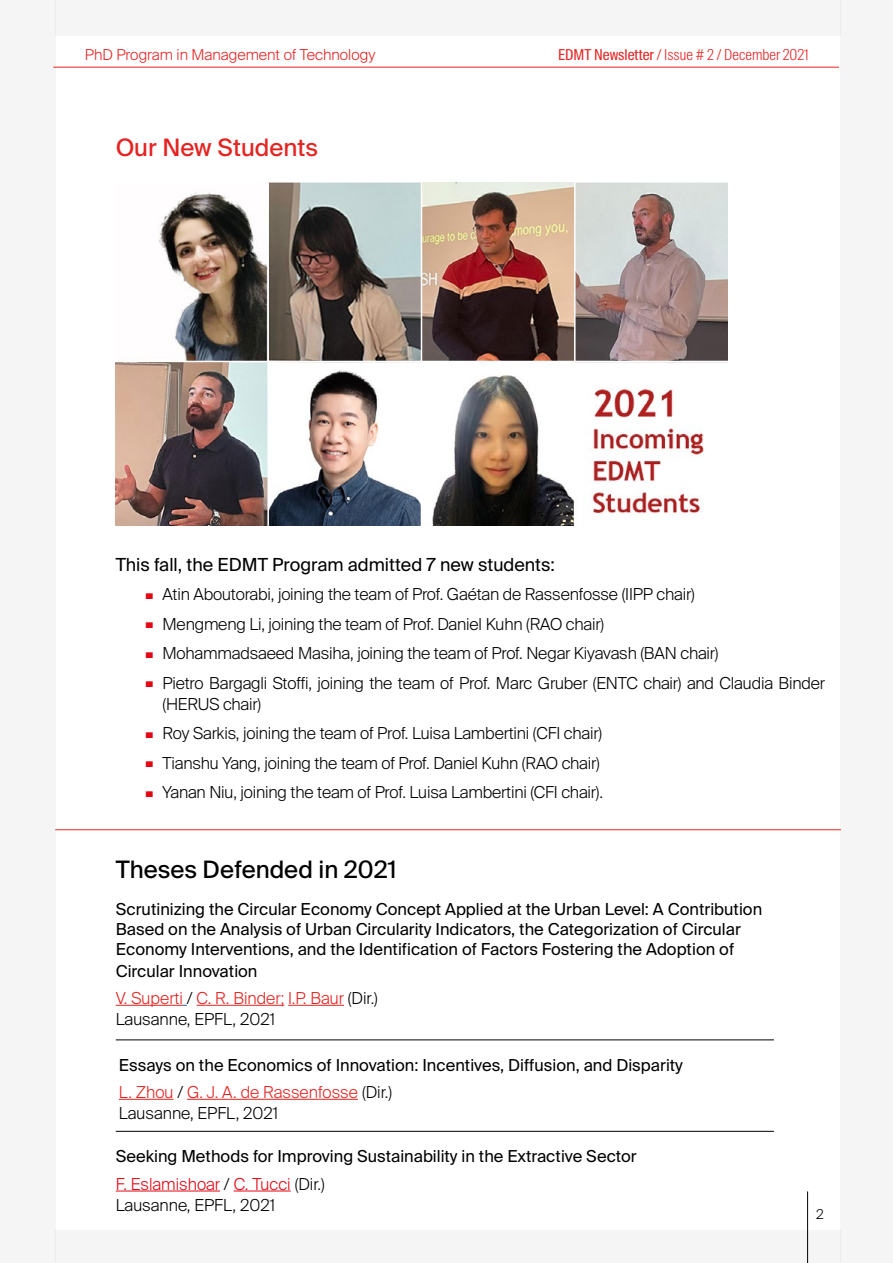
<style>
.page{position:relative;width:893px;height:1263px;background:#fff}
.page>*{position:absolute;margin:0;border:0;box-sizing:border-box;transform-origin:0 0}
.t1{font:24px "Suisse Intl";color:#000}
.t2{font:24px "Suisse Intl";color:#e52321}
.t3{font:18px "Suisse Intl";color:#000}
.t4{font:300 16.5px/21px "Suisse Intl";letter-spacing:-.01em;color:#000}
.t5{font:16.5px/19.8px "Suisse Intl";color:#000}
.t6{font:300 16.5px/27.3px "Suisse Intl";color:#e52321}
.t7{font:300 15px "Suisse Intl Cond";color:#e52321}
.t8{font:300 15px "Suisse Intl";color:#e52321}
.t9{font:300 13.5px "Suisse Intl";color:#000}
.s1{font-weight:400}
.s2{font-weight:200;font-size:10.5px;color:#e30613}
.s3{font-weight:400;color:#000}
.s4{color:#000}
.s5{font-weight:300;color:#e52321}
.s6{font-weight:300}
.s7{font-weight:300;color:#e30613}
</style>
<div class="page">
<div style="left:0;top:0;width:55px;height:1263px;background:#f5f5f5"></div>
<div style="left:841px;top:0;width:52px;height:1263px;background:#f5f5f5"></div>
<div style="left:55px;top:1230px;width:786px;height:33px;background:#f5f5f5"></div>
<div style="left:55px;top:0;width:786px;height:36px;background:#f5f5f5"></div>
<hr style="left:53px;top:67px;width:786px;height:1px;background:#e52321">
<hr style="left:807px;top:1191px;width:1px;height:72px;background:#000">
<img style="left:116px;top:183px;width:612px;height:343px">
<hr style="left:267px;top:183px;width:2px;height:343px;background:#fff">
<hr style="left:421px;top:175px;width:1px;height:358px;background:#fff">
<hr style="left:574px;top:171px;width:2px;height:358px;background:#fff">
<hr style="left:110px;top:361px;width:624px;height:1px;background:#fff">
<hr style="left:55px;top:829px;width:786px;height:1px;background:#e52321">
<hr style="left:116px;top:1005px;width:67px;height:1px;background:#e52321">
<hr style="left:197px;top:1005px;width:87px;height:1px;background:#e52321">
<hr style="left:288px;top:1005px;width:56px;height:1px;background:#e52321">
<hr style="left:116px;top:1040px;width:658px;height:1px;background:#000">
<hr style="left:119px;top:1099px;width:54px;height:1px;background:#e52321">
<hr style="left:187px;top:1099px;width:171px;height:1px;background:#e52321">
<hr style="left:116px;top:1190px;width:104px;height:1px;background:#e30613">
<hr style="left:234px;top:1190px;width:57px;height:1px;background:#e30613">
<hr style="left:116px;top:1131px;width:658px;height:1px;background:#000">
<p class="t8" style="left:85px;top:46px;width:292px">PhD Program in Management of Technology</p>
<p class="t7" style="left:558px;top:46px;width:252px"><span class="s1">EDMT Newsletter</span> / Issue # 2 / December 2021</p>
<h1 class="t2" style="left:116px;top:134px;width:204px">Our New Students</h1>
<p class="t3" style="left:116px;top:554px;width:441px">This fall, the EDMT Program admitted 7 new students:</p>
<p class="t4" style="left:146px;top:584px;width:551px"><span class="s2">■</span> Atin Aboutorabi, joining the team of Prof. Gaétan de Rassenfosse (IIPP chair)</p>
<p class="t4" style="left:146px;top:613px;width:460px"><span class="s2">■</span> Mengmeng Li, joining the team of Prof. Daniel Kuhn (RAO chair)</p>
<p class="t4" style="left:146px;top:643px;width:575px"><span class="s2">■</span> Mohammadsaeed Masiha, joining the team of Prof. Negar Kiyavash (BAN chair)</p>
<p class="t4" style="left:163px;top:672px;width:664px;text-indent:-17px"><span class="s2">■</span> Pietro Bargagli Stoffi, joining the team of Prof. Marc Gruber (ENTC chair) and Claudia Binder (HERUS chair)</p>
<p class="t4" style="left:146px;top:723px;width:458px"><span class="s2">■</span> Roy Sarkis, joining the team of Prof. Luisa Lambertini (CFI chair)</p>
<p class="t4" style="left:146px;top:752px;width:456px"><span class="s2">■</span> Tianshu Yang, joining the team of Prof. Daniel Kuhn (RAO chair)</p>
<p class="t4" style="left:146px;top:782px;width:459px"><span class="s2">■</span> Yanan Niu, joining the team of Prof. Luisa Lambertini (CFI chair).</p>
<h1 class="t1" style="left:116px;top:855px;width:282px">Theses Defended in 2021</h1>
<p class="t5" style="left:116px;top:900px;width:648px">Scrutinizing the Circular Economy Concept Applied at the Urban Level: A Contribution<br>Based on the Analysis of Urban Circularity Indicators, the Categorization of Circular<br>Economy Interventions, and the Identification of Factors Fostering the Adoption of</p>
<p class="t6" style="left:116px;top:957px;width:264px"><span class="s3">Circular Innovation<br></span>V. Superti <span class="s4">/</span> C. R. Binder; I.P. Baur <span class="s4">(Dir.)</span></p>
<p class="t4" style="left:116px;top:1009px;width:161px">Lausanne, EPFL, 2021</p>
<p class="t5" style="left:119px;top:1051px;width:565px;line-height:27.3px">Essays on the Economics of Innovation: Incentives, Diffusion, and Disparity<br><span class="s5">L. Zhou</span> <span class="s6">/</span> <span class="s5">G. J. A. de Rassenfosse</span> <span class="s6">(Dir.)</span></p>
<p class="t4" style="left:119px;top:1103px;width:161px">Lausanne, EPFL, 2021</p>
<p class="t5" style="left:116px;top:1143px;width:522px;line-height:27.3px">Seeking Methods for Improving Sustainability in the Extractive Sector<br><span class="s7">F. Eslamishoar</span> <span class="s6">/</span> <span class="s7">C. Tucci</span> <span class="s6">(Dir.)</span></p>
<p class="t4" style="left:116px;top:1194px;width:161px">Lausanne, EPFL, 2021</p>
<p class="t9" style="left:816px;top:1207px;width:9px">2</p>
</div>
